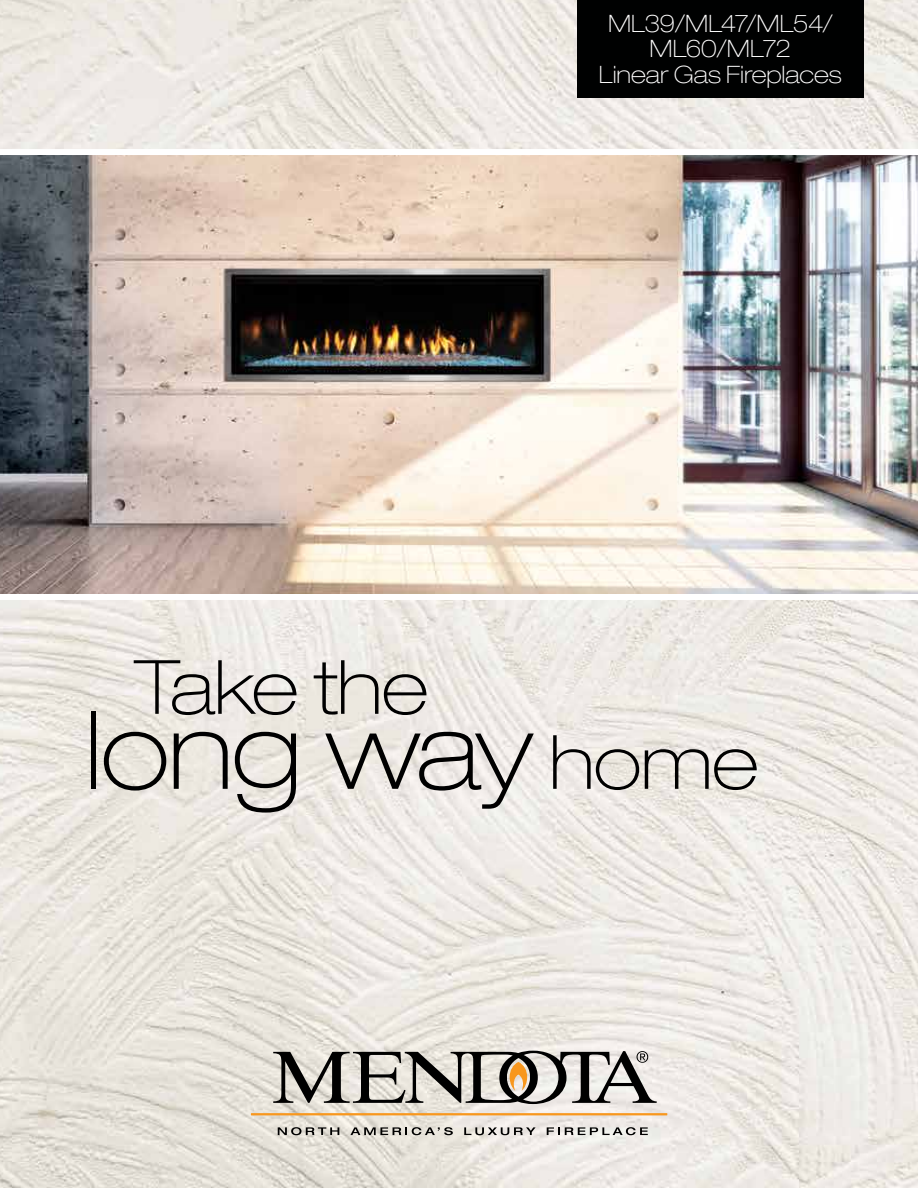
<style>
.page{position:relative;width:918px;height:1188px;background:#fff}
.page>*{position:absolute;margin:0;border:0;box-sizing:border-box;transform-origin:0 0}
.t1{font:100 expanded 108px "Helvetica Neue";letter-spacing:-.015em;color:#000}
.t2{font:100 expanded 75px "Helvetica Neue";letter-spacing:-.015em;color:#000}
.t3{font:100 expanded 24px/25.5px "Helvetica Neue";letter-spacing:-.005em;color:#fff;text-align:center}
.s1{font-size:75px}
</style>
<div class="page">
<img style="left:0;top:0;width:918px;height:1188px">
<img style="left:0;top:155px;width:918px;height:439px">
<div style="left:0;top:149px;width:918px;height:6px;background:#fff"></div>
<div style="left:0;top:594px;width:918px;height:6px;background:#fff"></div>
<hr style="left:251px;top:1113px;width:416px;height:2px;background:#f8971d">
<svg style="left:278px;top:1127px;width:61px;height:8px"></svg>
<svg style="left:350px;top:1127px;width:103px;height:8px"></svg>
<svg style="left:464px;top:1127px;width:72px;height:8px"></svg>
<svg style="left:547px;top:1127px;width:101px;height:8px"></svg>
<svg style="left:273px;top:1051px;width:384px;height:53px;background:#9e9a94"></svg>
<div style="left:578px;top:0;width:286px;height:98px;background:#000101"></div>
<p class="t3" style="left:599px;top:10px;width:244px">ML39/ML47/ML54/<br>ML60/ML72<br>Linear Gas Fireplaces</p>
<h2 class="t2" style="left:135px;top:643px;width:294px">Take the</h2>
<h1 class="t1" style="left:85px;top:686px;width:675px">long way <span class="s1">home</span></h1>
</div>
